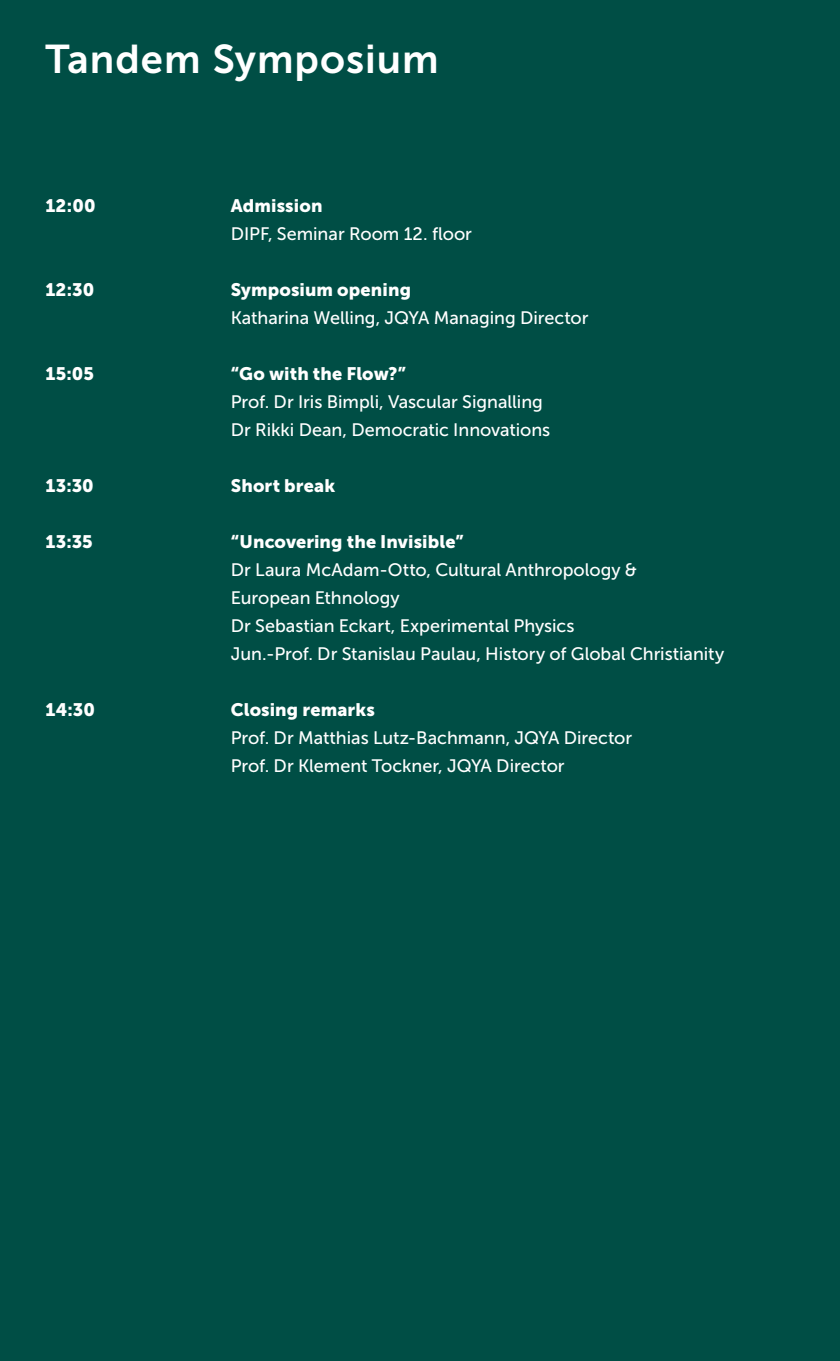
<style>
.page{position:relative;width:840px;height:1361px;background:#fff}
.page>*{position:absolute;margin:0;border:0;box-sizing:border-box;transform-origin:0 0}
.t1{font:40px "Museo Sans 700";letter-spacing:.025em;color:#fff}
.t2{font:18px/28px "Museo Sans 500";color:#fff}
.t3{font:18px "Museo Sans 900";letter-spacing:.005em;color:#fff}
</style>
<div class="page">
<div style="left:0;top:0;width:839px;height:1361px;background:#004e45"></div>
<h1 class="t1" style="left:45px;top:36px;width:394px">Tandem Symposium</h1>
<p class="t3" style="left:45px;top:195px;width:52px">12:00</p>
<p class="t3" style="left:45px;top:279px;width:50px">12:30</p>
<p class="t3" style="left:45px;top:363px;width:50px">15:05</p>
<p class="t3" style="left:45px;top:475px;width:50px">13:30</p>
<p class="t3" style="left:45px;top:531px;width:49px">13:35</p>
<p class="t3" style="left:45px;top:699px;width:51px">14:30</p>
<p class="t3" style="left:231px;top:195px;width:93px">Admission</p>
<p class="t2" style="left:231px;top:220px;width:242px">DIPF, Seminar Room 12. floor</p>
<p class="t3" style="left:231px;top:279px;width:181px">Symposium opening</p>
<p class="t2" style="left:231px;top:304px;width:359px">Katharina Welling, JQYA Managing Director</p>
<p class="t3" style="left:231px;top:363px;width:177px">“Go with the Flow?”</p>
<p class="t2" style="left:231px;top:388px;width:321px">Prof. Dr Iris Bimpli, Vascular Signalling<br>Dr Rikki Dean, Democratic Innovations</p>
<p class="t3" style="left:231px;top:476px;width:106px">Short break</p>
<p class="t3" style="left:231px;top:532px;width:234px">“Uncovering the Invisible”</p>
<p class="t2" style="left:231px;top:556px;width:494px">Dr Laura McAdam-Otto, Cultural Anthropology &amp;<br>European Ethnology<br>Dr Sebastian Eckart, Experimental Physics<br>Jun.-Prof. Dr Stanislau Paulau, History of Global Christianity</p>
<p class="t3" style="left:231px;top:700px;width:145px">Closing remarks</p>
<p class="t2" style="left:231px;top:724px;width:402px">Prof. Dr Matthias Lutz-Bachmann, JQYA Director<br>Prof. Dr Klement Tockner, JQYA Director</p>
</div>
